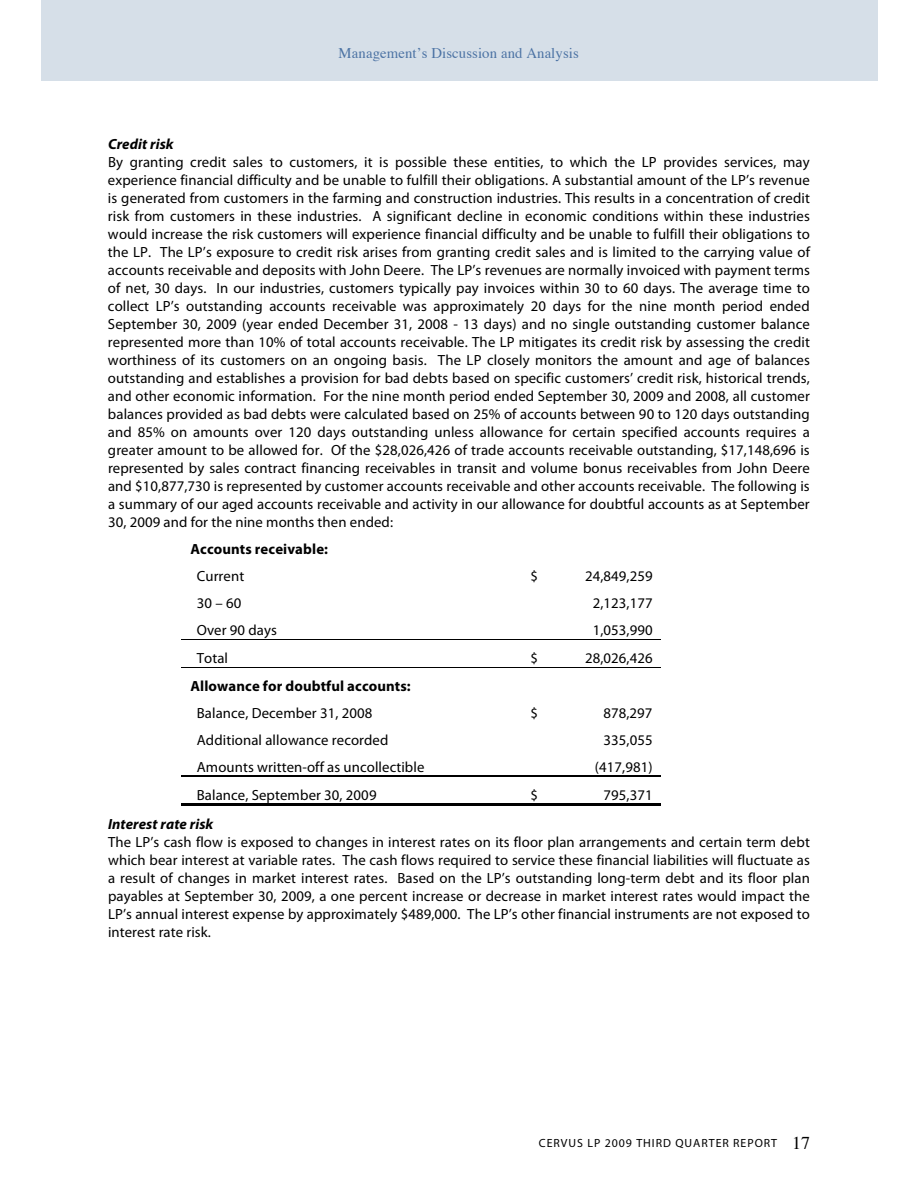
<style>
.page{position:relative;width:918px;height:1188px;background:#fff}
.page>*{position:absolute;margin:0;border:0;box-sizing:border-box;transform-origin:0 0}
.t1{font:14.7px/18px "Myriad Pro";letter-spacing:.005em;color:#000}
.t2{font:700 14.7px/27px "Myriad Pro";letter-spacing:.01em;color:#000}
.t3{font:14.7px "Times";letter-spacing:.005em;color:#4c73a4}
.t4{font:11.85px "Myriad Pro";letter-spacing:.08em;color:#000}
.s1{font-weight:700;font-style:italic}
.s2{font-weight:400}
.s3{font-family:"Times";font-size:18px}
</style>
<div class="page">
<div style="left:41px;top:0;width:837px;height:81px;background:#d6dfe8"></div>
<hr style="left:181px;top:639px;width:480px;height:1px;background:#000">
<hr style="left:181px;top:667px;width:480px;height:1px;background:#000">
<hr style="left:181px;top:775px;width:480px;height:2px;background:#000">
<hr style="left:181px;top:804px;width:342px;height:2px;background:#000">
<hr style="left:522px;top:804px;width:25px;height:2px;background:#000">
<hr style="left:546px;top:804px;width:115px;height:2px;background:#000">
<p class="t3" style="left:339px;top:47px;width:242px">Management’s Discussion and Analysis</p>
<p class="t1" style="left:108px;top:137px;width:704px"><span class="s1">Credit risk<br></span>By granting credit sales to customers, it is possible these entities, to which the LP provides services, may experience financial difficulty and be unable to fulfill their obligations. A substantial amount of the LP’s revenue is generated from customers in the farming and construction industries. This results in a concentration of credit risk from customers in these industries. A significant decline in economic conditions within these industries would increase the risk customers will experience financial difficulty and be unable to fulfill their obligations to the LP. The LP’s exposure to credit risk arises from granting credit sales and is limited to the carrying value of accounts receivable and deposits with John Deere. The LP’s revenues are normally invoiced with payment terms of net, 30 days. In our industries, customers typically pay invoices within 30 to 60 days. The average time to collect LP’s outstanding accounts receivable was approximately 20 days for the nine month period ended September 30, 2009 (year ended December 31, 2008 - 13 days) and no single outstanding customer balance represented more than 10% of total accounts receivable. The LP mitigates its credit risk by assessing the credit worthiness of its customers on an ongoing basis. The LP closely monitors the amount and age of balances outstanding and establishes a provision for bad debts based on specific customers’ credit risk, historical trends, and other economic information. For the nine month period ended September 30, 2009 and 2008, all customer balances provided as bad debts were calculated based on 25% of accounts between 90 to 120 days outstanding and 85% on amounts over 120 days outstanding unless allowance for certain specified accounts requires a greater amount to be allowed for. Of the $28,026,426 of trade accounts receivable outstanding, $17,148,696 is represented by sales contract financing receivables in transit and volume bonus receivables from John Deere and $10,877,730 is represented by customer accounts receivable and other accounts receivable. The following is a summary of our aged accounts receivable and activity in our allowance for doubtful accounts as at September 30, 2009 and for the nine months then ended:</p>
<p class="t2" style="left:197px;top:537px;width:133px;text-indent:-6px">Accounts receivable:<br><span class="s2">Current</span></p>
<p class="t1" style="left:531px;top:569px;width:9px">$</p>
<p class="t1" style="left:585px;top:569px;width:69px">24,849,259</p>
<p class="t1" style="left:197px;top:596px;width:46px">30 – 60</p>
<p class="t1" style="left:593px;top:596px;width:61px">2,123,177</p>
<p class="t1" style="left:197px;top:623px;width:82px">Over 90 days</p>
<p class="t1" style="left:593px;top:623px;width:61px">1,053,990</p>
<p class="t1" style="left:197px;top:650px;width:33px">Total</p>
<p class="t1" style="left:531px;top:650px;width:9px">$</p>
<p class="t1" style="left:585px;top:650px;width:69px">28,026,426</p>
<p class="t2" style="left:197px;top:674px;width:216px;text-indent:-6px">Allowance for doubtful accounts:<br><span class="s2">Balance, December 31, 2008</span></p>
<p class="t1" style="left:530px;top:705px;width:9px">$</p>
<p class="t1" style="left:603px;top:705px;width:51px">878,297</p>
<p class="t1" style="left:197px;top:732px;width:193px">Additional allowance recorded</p>
<p class="t1" style="left:604px;top:732px;width:51px">335,055</p>
<p class="t1" style="left:197px;top:759px;width:229px">Amounts written-off as uncollectible</p>
<p class="t1" style="left:595px;top:759px;width:59px">(417,981)</p>
<p class="t1" style="left:197px;top:787px;width:181px">Balance, September 30, 2009</p>
<p class="t1" style="left:531px;top:787px;width:9px">$</p>
<p class="t1" style="left:603px;top:787px;width:51px">795,371</p>
<p class="t1" style="left:108px;top:817px;width:703px"><span class="s1">Interest rate risk<br></span>The LP’s cash flow is exposed to changes in interest rates on its floor plan arrangements and certain term debt which bear interest at variable rates. The cash flows required to service these financial liabilities will fluctuate as a result of changes in market interest rates. Based on the LP’s outstanding long-term debt and its floor plan payables at September 30, 2009, a one percent increase or decrease in market interest rates would impact the LP’s annual interest expense by approximately $489,000. The LP’s other financial instruments are not exposed to interest rate risk.</p>
<p class="t4" style="left:539px;top:1139px;width:273px">CERVUS LP 2009 THIRD QUARTER REPORT <span class="s3">17</span></p>
</div>
